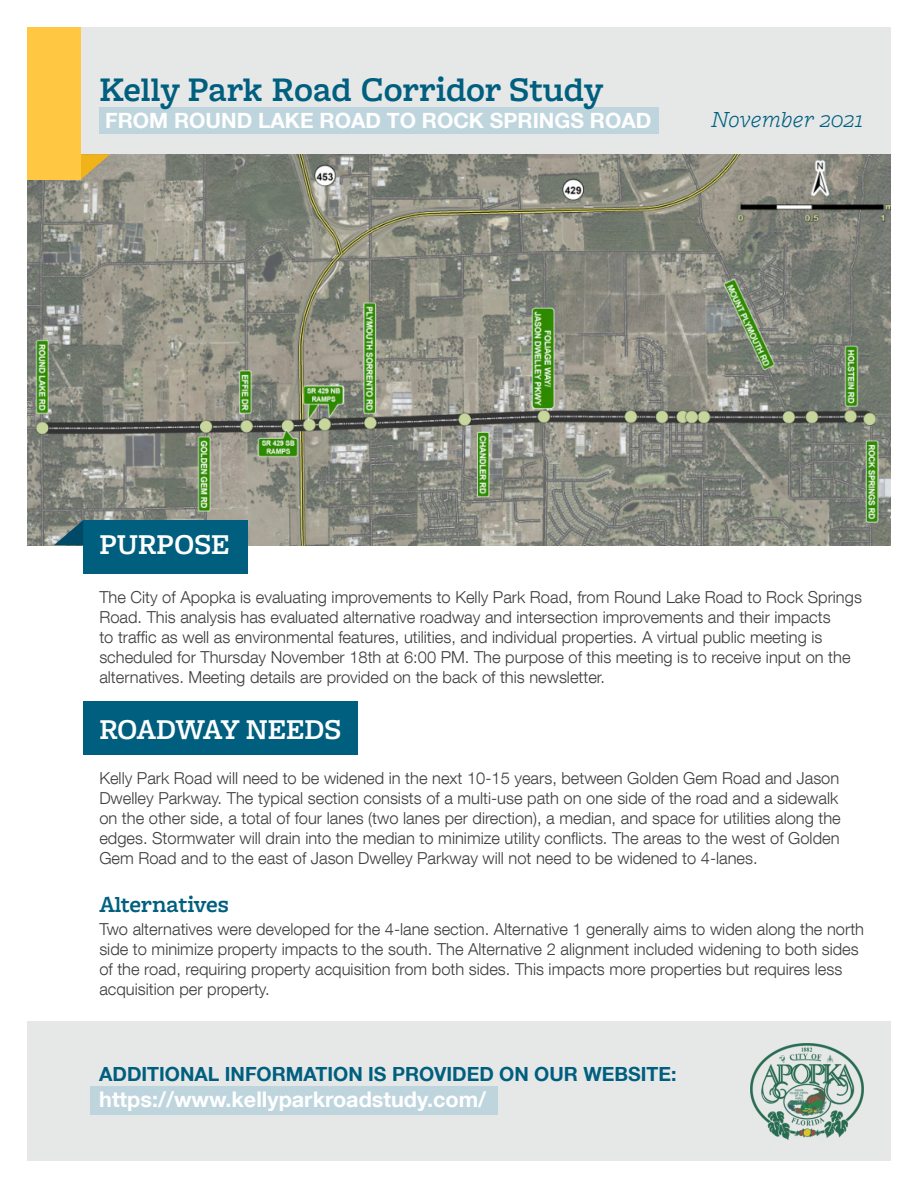
<style>
.page{position:relative;width:918px;height:1188px;background:#fff}
.page>*{position:absolute;margin:0;border:0;box-sizing:border-box;transform-origin:0 0}
.t1{font:600 36px "Freight Macro Pro";color:#005f7f}
.t2{font:600 30px "Freight Macro Pro";color:#fff}
.t3{font:italic 300 24px "Freight Macro Pro";color:#005f7f}
.t4{font:600 24px "Freight Macro Pro";color:#005f7f}
.t5{font:700 21.6px "Helvetica Neue LT Com";color:#fff}
.t6{font:700 21px "Helvetica Neue LT Com";color:#fff}
.t7{font:700 19.5px "Helvetica Neue LT Com";color:#005f7f}
.t8{font:300 16.5px/19.8px "Helvetica Neue LT Com";color:#3e3e3f}
</style>
<div class="page">
<div style="left:27px;top:27px;width:864px;height:127px;background:#e6e8e8"></div>
<div style="left:99px;top:107px;width:560px;height:26px;background:#bfd5de"></div>
<img style="left:27px;top:154px;width:864px;height:391px">
<div style="left:27px;top:27px;width:54px;height:152px;background:#ffc742"></div>
<div style="left:27px;top:1022px;width:864px;height:139px;background:#e6e8e8"></div>
<div style="left:83px;top:520px;width:164px;height:53px;background:#005f7f"></div>
<svg style="left:81px;top:154px;width:29px;height:25px"></svg>
<svg style="left:54px;top:520px;width:29px;height:25px"></svg>
<div style="left:83px;top:701px;width:274px;height:53px;background:#005f7f"></div>
<img style="left:750px;top:1044px;width:114px;height:95px">
<div style="left:90px;top:1086px;width:408px;height:29px;background:#bfd5de"></div>
<h1 class="t1" style="left:99px;top:64px;width:506px">Kelly Park Road Corridor Study</h1>
<p class="t6" style="left:105px;top:107px;width:548px">FROM ROUND LAKE ROAD TO ROCK SPRINGS ROAD</p>
<h3 class="t3" style="left:712px;top:103px;width:154px">November 2021</h3>
<h2 class="t2" style="left:99px;top:523px;width:132px">PURPOSE</h2>
<p class="t8" style="left:99px;top:587px;width:764px">The City of Apopka is evaluating improvements to Kelly Park Road, from Round Lake Road to Rock Springs Road. This analysis has evaluated alternative roadway and intersection improvements and their impacts<br>to traffic as well as environmental features, utilities, and individual properties. A virtual public meeting is scheduled for Thursday November 18th at 6:00 PM. The purpose of this meeting is to receive input on the alternatives. Meeting details are provided on the back of this newsletter.</p>
<h2 class="t2" style="left:99px;top:708px;width:244px">ROADWAY NEEDS</h2>
<p class="t8" style="left:99px;top:768px;width:743px">Kelly Park Road will need to be widened in the next 10-15 years, between Golden Gem Road and Jason Dwelley Parkway. The typical section consists of a multi-use path on one side of the road and a sidewalk on the other side, a total of four lanes (two lanes per direction), a median, and space for utilities along the edges. Stormwater will drain into the median to minimize utility conflicts. The areas to the west of Golden Gem Road and to the east of Jason Dwelley Parkway will not need to be widened to 4-lanes.</p>
<h3 class="t4" style="left:99px;top:888px;width:131px">Alternatives</h3>
<p class="t8" style="left:99px;top:919px;width:766px">Two alternatives were developed for the 4-lane section. Alternative 1 generally aims to widen along the north side to minimize property impacts to the south. The Alternative 2 alignment included widening to both sides of the road, requiring property acquisition from both sides. This impacts more properties but requires less acquisition per property.</p>
<p class="t7" style="left:99px;top:1062px;width:579px">ADDITIONAL INFORMATION IS PROVIDED ON OUR WEBSITE:</p>
<h3 class="t5" style="left:99px;top:1086px;width:389px">https://www.kellyparkroadstudy.com/</h3>
</div>
